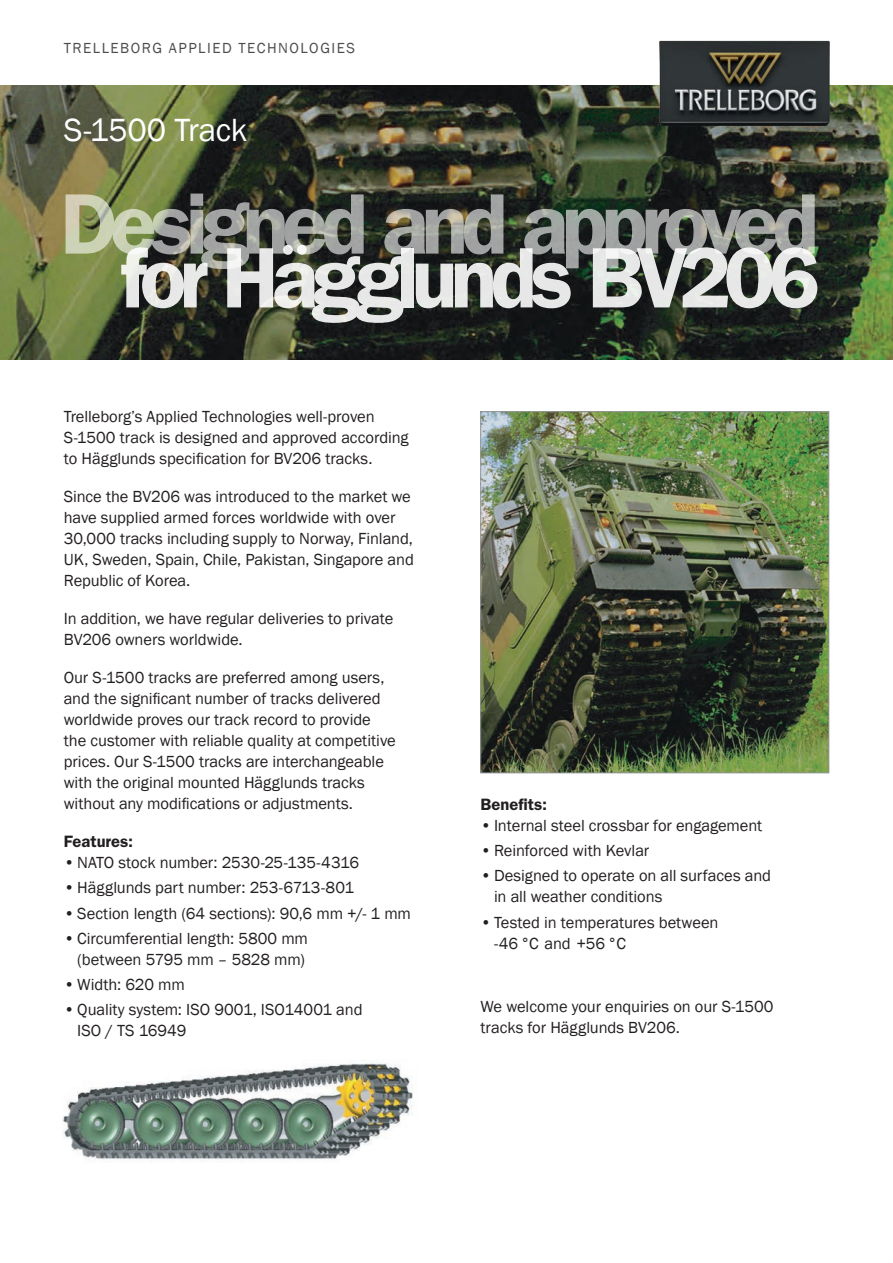
<style>
.page{position:relative;width:893px;height:1263px;background:#fff}
.page>*{position:absolute;margin:0;border:0;box-sizing:border-box;transform-origin:0 0}
.t1{font:600 86.25px "Franklin Gothic";letter-spacing:-.08em;color:#fff}
.t2{font:33px "Franklin Gothic";letter-spacing:-.01em;color:#fff}
.t3{font:16.5px/21px "Franklin Gothic";letter-spacing:-.005em;color:#231f20}
.t4{font:600 16.5px "Franklin Gothic";letter-spacing:.005em;color:#231f20}
.t5{font:15px "Franklin Gothic";letter-spacing:.1em;color:#231f20}
</style>
<div class="page">
<img style="left:0;top:85px;width:893px;height:274px">
<img style="left:654px;top:40px;width:180px;height:98px">
<img style="left:482px;top:413px;width:345px;height:358px">
<div style="left:480px;top:411px;width:349px;height:362px;border:1px solid #939598"></div>
<img style="left:62px;top:1062px;width:351px;height:100px">
<p class="t5" style="left:64px;top:39px;width:293px">TRELLEBORG APPLIED TECHNOLOGIES</p>
<p class="t2" style="left:64px;top:110px;width:185px">S-1500 Track</p>
<h1 class="t1" style="left:60px;top:173px;width:760px">Designed and approved</h1>
<h1 class="t1" style="left:120px;top:227px;width:702px">for Hägglunds BV206</h1>
<p class="t3" style="left:64px;top:406px;width:346px">Trelleborg’s Applied Technologies well-proven<br>S-1500 track is designed and approved according to Hägglunds specification for BV206 tracks.</p>
<p class="t3" style="left:64px;top:486px;width:352px">Since the BV206 was introduced to the market we have supplied armed forces worldwide with over 30,000 tracks including supply to Norway, Finland, UK, Sweden, Spain, Chile, Pakistan, Singapore and Republic of Korea.</p>
<p class="t3" style="left:64px;top:608px;width:331px">In addition, we have regular deliveries to private<br>BV206 owners worldwide.</p>
<p class="t3" style="left:64px;top:667px;width:334px">Our S-1500 tracks are preferred among users, and the significant number of tracks delivered worldwide proves our track record to provide the customer with reliable quality at competitive prices. Our S-1500 tracks are interchangeable with the original mounted Hägglunds tracks without any modifications or adjustments.</p>
<p class="t4" style="left:64px;top:832px;width:71px">Features:</p>
<p class="t3" style="left:64px;top:852px;width:297px">•NATO stock number: 2530-25-135-4316</p>
<p class="t3" style="left:64px;top:878px;width:292px">•Hägglunds part number: 253-6713-801</p>
<p class="t3" style="left:64px;top:903px;width:349px">•Section length (64 sections): 90,6 mm +/- 1 mm</p>
<p class="t3" style="left:64px;top:928px;width:246px;text-align:right">• Circumferential length: 5800 mm (between 5795 mm – 5828 mm)</p>
<p class="t3" style="left:64px;top:974px;width:123px">• Width: 620 mm</p>
<p class="t3" style="left:77px;top:1000px;width:287px;text-indent:-13px">•Quality system: ISO 9001, ISO14001 and<br>ISO / TS 16949</p>
<p class="t4" style="left:480px;top:794px;width:68px">Benefits:</p>
<p class="t3" style="left:480px;top:815px;width:283px">• Internal steel crossbar for engagement</p>
<p class="t3" style="left:480px;top:840px;width:170px">• Reinforced with Kevlar</p>
<p class="t3" style="left:494px;top:866px;width:279px;text-indent:-13px">• Designed to operate on all surfaces and in all weather conditions</p>
<p class="t3" style="left:494px;top:912px;width:226px;text-indent:-13px">• Tested in temperatures between -46 °C and +56 °C</p>
<p class="t3" style="left:480px;top:997px;width:295px">We welcome your enquiries on our S-1500 tracks for Hägglunds BV206.</p>
</div>
